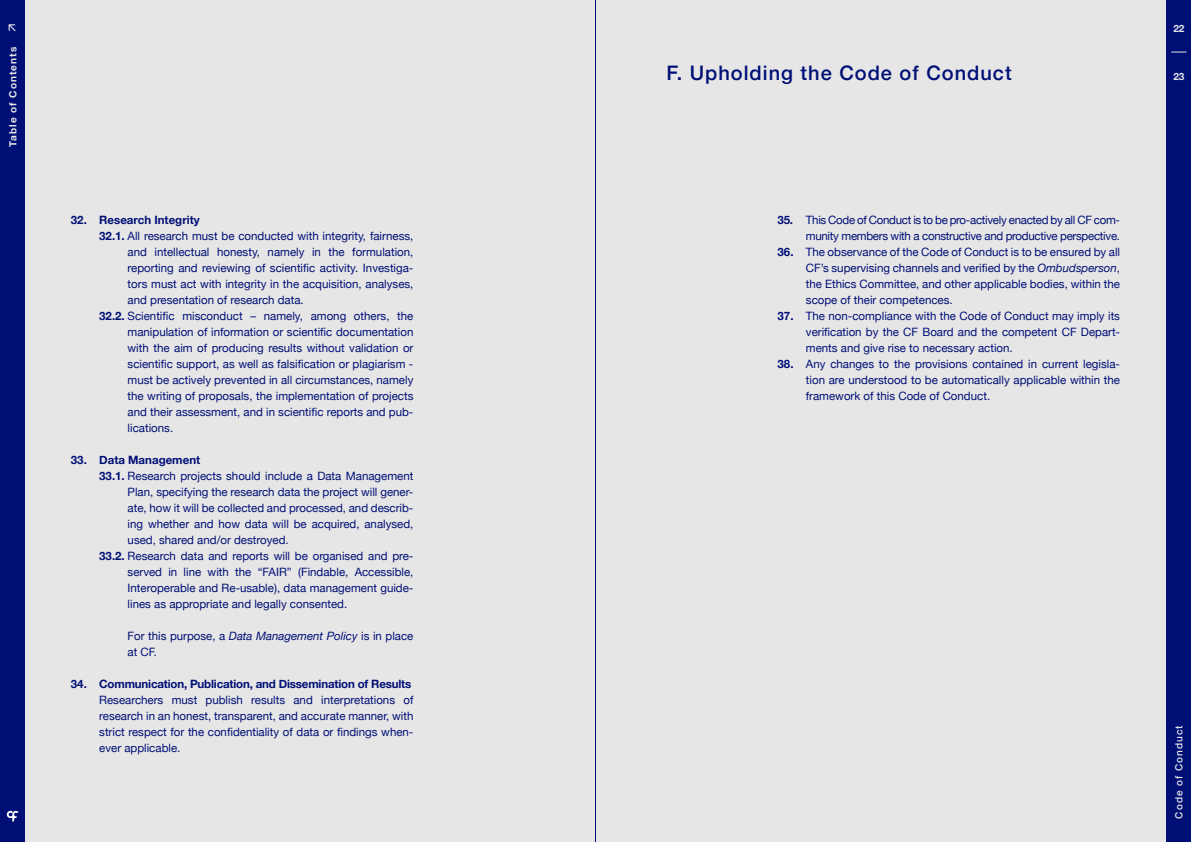
<style>
.page{position:relative;width:1191px;height:842px;background:#e6e6e6}
.page>*{position:absolute;margin:0;border:0;box-sizing:border-box;transform-origin:0 0}
.t1{font:500 20px "Helvetica Neue";letter-spacing:.05em;color:#000f76}
.t2{font:11.5px/16px "Helvetica Neue";color:#000f76;text-align:justify}
.t3{font:11.5px/16px "Helvetica Neue";letter-spacing:-.025em;color:#000f76;text-align:right}
.t4{font:700 11.5px "Helvetica Neue";letter-spacing:-.015em;color:#000f76}
.t5{font:700 10px "Helvetica Neue";letter-spacing:.1em;color:#e6e6e6}
.t6{font:500 10px "Helvetica Neue";letter-spacing:.1em;color:#e6e6e6}
.s1{font-weight:700}
.s2{font-style:italic}
</style>
<div class="page">
<div style="left:0;top:0;width:25px;height:842px;background:#000f76"></div>
<svg style="left:7px;top:811px;width:11px;height:10px"></svg>
<div style="left:1166px;top:0;width:25px;height:842px;background:#000f76"></div>
<svg style="left:1171px;top:52px;width:15px;height:1px"></svg>
<hr style="left:595px;top:0;width:1px;height:842px;background:#000f76">
<p class="t5" style="left:5px;top:147px;width:101px;rotate:-90deg">Table of Contents</p>
<p class="t4" style="left:71px;top:211px;width:130px">32. Research Integrity</p>
<p class="t2" style="left:99px;top:229px;width:316px"><span class="s1">32.1.</span> All research must be conducted with integrity, fairness,</p>
<p class="t2" style="left:128px;top:245px;width:287px">and intellectual honesty, namely in the formulation,</p>
<p class="t2" style="left:128px;top:261px;width:287px">reporting and reviewing of scientific activity. Investiga-</p>
<p class="t2" style="left:128px;top:277px;width:287px">tors must act with integrity in the acquisition, analyses,</p>
<p class="t2" style="left:128px;top:293px;width:178px">and presentation of research data.</p>
<p class="t2" style="left:99px;top:309px;width:316px"><span class="s1">32.2.</span> Scientific misconduct – namely, among others, the</p>
<p class="t2" style="left:128px;top:325px;width:287px">manipulation of information or scientific documentation</p>
<p class="t2" style="left:128px;top:341px;width:287px">with the aim of producing results without validation or</p>
<p class="t2" style="left:128px;top:357px;width:287px">scientific support, as well as falsification or plagiarism -</p>
<p class="t2" style="left:128px;top:373px;width:287px">must be actively prevented in all circumstances, namely</p>
<p class="t2" style="left:128px;top:389px;width:287px">the writing of proposals, the implementation of projects</p>
<p class="t2" style="left:128px;top:405px;width:287px">and their assessment, and in scientific reports and pub-</p>
<p class="t2" style="left:128px;top:421px;width:47px">lications.</p>
<p class="t4" style="left:71px;top:451px;width:131px">33. Data Management</p>
<p class="t2" style="left:99px;top:469px;width:316px"><span class="s1">33.1.</span> Research projects should include a Data Management</p>
<p class="t2" style="left:128px;top:485px;width:287px">Plan, specifying the research data the project will gener-</p>
<p class="t2" style="left:128px;top:501px;width:287px">ate, how it will be collected and processed, and describ-</p>
<p class="t2" style="left:128px;top:517px;width:287px">ing whether and how data will be acquired, analysed,</p>
<p class="t2" style="left:128px;top:533px;width:163px">used, shared and/or destroyed.</p>
<p class="t2" style="left:99px;top:549px;width:316px"><span class="s1">33.2.</span> Research data and reports will be organised and pre-</p>
<p class="t2" style="left:128px;top:565px;width:287px">served in line with the “FAIR” (Findable, Accessible,</p>
<p class="t2" style="left:128px;top:581px;width:287px">Interoperable and Re-usable), data management guide-</p>
<p class="t2" style="left:128px;top:597px;width:221px">lines as appropriate and legally consented.</p>
<p class="t2" style="left:128px;top:629px;width:287px">For this purpose, a <span class="s2">Data Management Policy</span> is in place at CF.</p>
<p class="t4" style="left:71px;top:675px;width:342px">34. Communication, Publication, and Dissemination of Results</p>
<p class="t2" style="left:99px;top:693px;width:316px">Researchers must publish results and interpretations of research in an honest, transparent, and accurate manner, with strict respect for the confidentiality of data or findings when&shy;ever applicable.</p>
<h1 class="t1" style="left:666px;top:57px;width:347px">F. Upholding the Code of Conduct</h1>
<p class="t3" style="left:777px;top:212px;width:344px"><span class="s1">35.</span> This Code of Conduct is to be pro-actively enacted by all CF com&shy;munity members with a constructive and productive perspective.</p>
<p class="t2" style="left:806px;top:244px;width:316px;text-indent:-28px"><span class="s1">36.</span> The observance of the Code of Conduct is to be ensured by all CF’s supervising channels and verified by the <span class="s2">Ombudsperson</span>, the Ethics Committee, and other applicable bodies, within the scope of their competences.</p>
<p class="t2" style="left:806px;top:308px;width:316px;text-indent:-28px"><span class="s1">37.</span> The non-compliance with the Code of Conduct may imply its verification by the CF Board and the competent CF Depart&shy;ments and give rise to necessary action.</p>
<p class="t2" style="left:806px;top:356px;width:316px;text-indent:-28px"><span class="s1">38.</span> Any changes to the provisions contained in current legisla&shy;tion are understood to be automatically applicable within the framework of this Code of Conduct.</p>
<p class="t5" style="left:1173px;top:21px;width:13px">22</p>
<p class="t5" style="left:1173px;top:69px;width:13px">23</p>
<p class="t6" style="left:1170px;top:819px;width:95px;rotate:-90deg">Code of Conduct</p>
</div>
